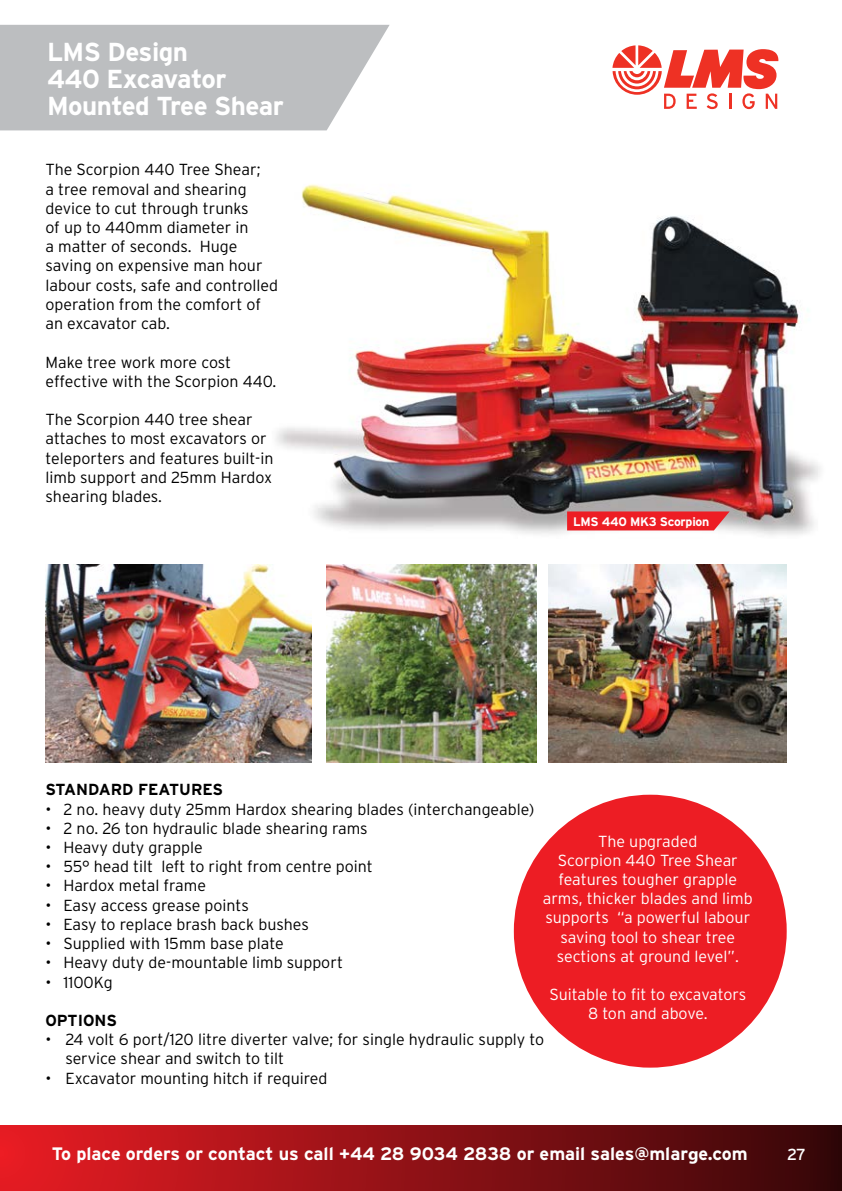
<style>
.page{position:relative;width:842px;height:1191px;background:#fff}
.page>*{position:absolute;margin:0;border:0;box-sizing:border-box;transform-origin:0 0}
.t1{font:700 26px/27.2px "Interstate";letter-spacing:-.02em;color:#fff}
.t2{font:700 18px "Interstate";color:#fff}
.t3{font:300 16px/19.2px "Interstate";color:#000}
.t4{font:300 16px/19.2px "Interstate";color:#fff;text-align:center}
.t5{font:700 16px "Interstate";color:#000}
.t6{font:16px "Interstate";color:#fff}
.t7{font:700 12.4px "Interstate";letter-spacing:-.02em;color:#fff}
.s1{font-family:"Myriad Pro"}
</style>
<div class="page">
<div style="left:0;top:1125px;width:842px;height:66px;background:linear-gradient(to right,#e81c23,#350608)"></div>
<svg style="left:612px;top:45px;width:166px;height:64px"></svg>
<img style="left:276px;top:184px;width:544px;height:351px">
<svg style="left:0;top:25px;width:390px;height:105px;background:#c0c2c4"></svg>
<svg style="left:567px;top:511px;width:163px;height:19px;background:#ea292f"></svg>
<img style="left:548px;top:564px;width:239px;height:198px">
<img style="left:326px;top:564px;width:210px;height:198px">
<img style="left:45px;top:564px;width:267px;height:198px">
<div style="left:514px;top:794px;width:273px;height:273px;background:#ed1d24;border-radius:50%"></div>
<p class="t1" style="left:47px;top:38px;width:143px">LMS Design</p>
<p class="t1" style="left:47px;top:65px;width:238px">440 Excavator<br>Mounted Tree Shear</p>
<p class="t3" style="left:45px;top:160px;width:234px">The Scorpion 440 Tree Shear;<br>a tree removal and shearing device to cut through trunks<br>of up to 440mm diameter in<br>a matter of seconds. Huge saving on expensive man hour labour costs, safe and controlled operation from the comfort of an excavator cab.</p>
<p class="t3" style="left:45px;top:352px;width:232px">Make tree work more cost effective with the Scorpion 440.</p>
<p class="t3" style="left:45px;top:410px;width:230px">The Scorpion 440 tree shear attaches to most excavators or teleporters and features built-in limb support and 25mm Hardox shearing blades.</p>
<p class="t7" style="left:573px;top:514px;width:138px">LMS 440 MK3 Scorpion</p>
<p class="t5" style="left:45px;top:781px;width:179px">STANDARD FEATURES</p>
<p class="t3" style="left:45px;top:799px;width:490px">• 2 no. heavy duty 25mm Hardox shearing blades (interchangeable)</p>
<p class="t3" style="left:45px;top:818px;width:324px">• 2 no. 26 ton hydraulic blade shearing rams</p>
<p class="t3" style="left:45px;top:837px;width:159px">• Heavy duty grapple</p>
<p class="t3" style="left:45px;top:857px;width:329px">• 55° head tilt left to right from centre point</p>
<p class="t3" style="left:45px;top:876px;width:162px">• Hardox metal frame</p>
<p class="t3" style="left:45px;top:895px;width:205px">• Easy access grease points</p>
<p class="t3" style="left:45px;top:914px;width:265px">• Easy to replace brash back bushes</p>
<p class="t3" style="left:45px;top:933px;width:240px">• Supplied with 15mm base plate</p>
<p class="t3" style="left:45px;top:953px;width:299px">• Heavy duty de-mountable limb support</p>
<p class="t3" style="left:45px;top:972px;width:69px">• 1100Kg</p>
<p class="t5" style="left:45px;top:1011px;width:73px">OPTIONS</p>
<p class="t3" style="left:65px;top:1029px;width:480px;text-indent:-20px">• 24 volt 6 port/120 litre diverter valve; for single hydraulic supply to service shear and switch to tilt</p>
<p class="t3" style="left:45px;top:1068px;width:284px">• Excavator mounting hitch if required</p>
<p class="t4" style="left:598px;top:831px;width:101px">The upgraded</p>
<p class="t4" style="left:543px;top:850px;width:211px">Scorpion 440 Tree Shear features tougher grapple arms, thicker blades and limb supports “a powerful labour saving tool to shear tree sections at ground level”.</p>
<p class="t4" style="left:549px;top:984px;width:198px">Suitable to fit to excavators</p>
<p class="t4" style="left:588px;top:1004px;width:121px">8 ton and above.</p>
<p class="t2" style="left:52px;top:1143px;width:697px">To place orders or contact us call +44 28 9034 2838 or email sales@mlar<span class="s1">g</span>e.com</p>
<p class="t6" style="left:787px;top:1145px;width:20px">27</p>
</div>
